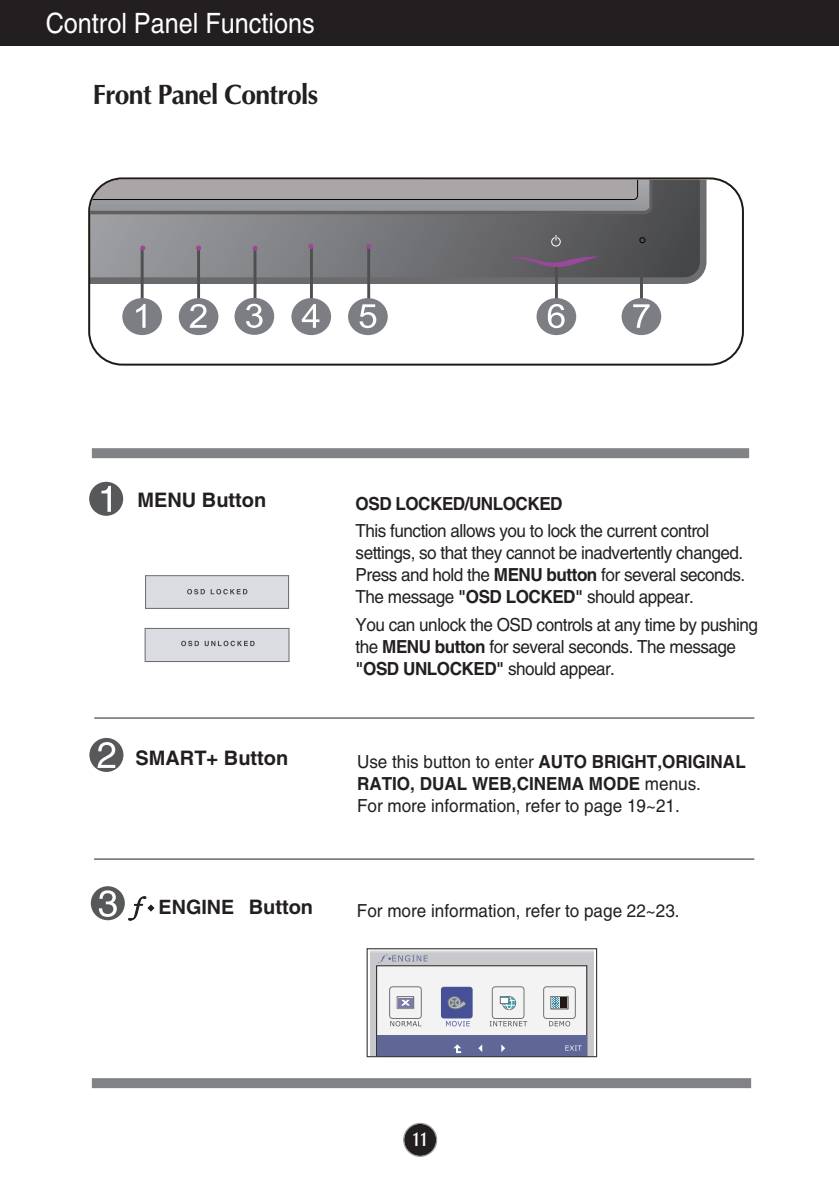
<style>
.page{position:relative;width:839px;height:1189px;background:#fff}
.page>*{position:absolute;margin:0;border:0;box-sizing:border-box;transform-origin:0 0}
.t1{font:28px "Helvetica";color:#fff;scale:.9 1}
.t2{font:700 28px "Optima";letter-spacing:-.03em;color:#231f20;scale:.95 1}
.t3{font:700 20px "Helvetica";color:#231f20}
.t4{font:700 20px "Optima";color:#fff;scale:.7 1}
.t5{font:700 19.8px "Helvetica";color:#231f20}
.t6{font:18px/22px "Helvetica";letter-spacing:-.03em;color:#231f20;scale:.95 1}
.t7{font:18px/21.6px "Helvetica";color:#231f20;scale:.95 1}
.t8{font:700 18px "Helvetica";letter-spacing:-.03em;color:#231f20;scale:.95 1}
.s1{font-weight:700}
.s2{font-size:20px}
</style>
<div class="page">
<div style="left:404px;top:1124px;width:32px;height:32px;background:#231f20;border-radius:50%"></div>
<div style="left:403px;top:1123px;width:34px;height:34px;border:1px solid #939598;border-radius:50%"></div>
<div style="left:0;top:0;width:839px;height:45px;background:#231f20"></div>
<svg style="left:88px;top:177px;width:656px;height:189px"></svg>
<hr style="left:141px;top:249px;width:3px;height:74px;background:#4f4e50">
<div style="left:122px;top:298px;width:40px;height:37px;background:#7c7e83;border-radius:50%"></div>
<svg style="left:136px;top:304px;width:9px;height:24px"></svg>
<hr style="left:367px;top:247px;width:3px;height:71px;background:#4f4e50">
<hr style="left:197px;top:248px;width:3px;height:67px;background:#4f4e50">
<hr style="left:253px;top:248px;width:3px;height:67px;background:#4f4e50">
<hr style="left:310px;top:248px;width:3px;height:67px;background:#4f4e50">
<div style="left:179px;top:298px;width:39px;height:37px;background:#7c7e83;border-radius:50%"></div>
<svg style="left:190px;top:304px;width:16px;height:24px"></svg>
<div style="left:234px;top:298px;width:40px;height:37px;background:#7c7e83;border-radius:50%"></div>
<svg style="left:246px;top:304px;width:16px;height:24px"></svg>
<div style="left:348px;top:298px;width:40px;height:37px;background:#7c7e83;border-radius:50%"></div>
<svg style="left:359px;top:304px;width:17px;height:24px"></svg>
<hr style="left:555px;top:264px;width:3px;height:56px;background:#4f4e50">
<div style="left:536px;top:298px;width:40px;height:37px;background:#7c7e83;border-radius:50%"></div>
<svg style="left:548px;top:304px;width:16px;height:24px"></svg>
<hr style="left:640px;top:247px;width:3px;height:73px;background:#4f4e50">
<div style="left:621px;top:298px;width:40px;height:37px;background:#7c7e83;border-radius:50%"></div>
<svg style="left:633px;top:304px;width:16px;height:24px"></svg>
<div style="left:291px;top:298px;width:40px;height:37px;background:#7c7e83;border-radius:50%"></div>
<svg style="left:302px;top:304px;width:17px;height:24px"></svg>
<svg style="left:550px;top:234px;width:11px;height:13px"></svg>
<svg style="left:512px;top:256px;width:87px;height:12px"></svg>
<svg style="left:639px;top:237px;width:6px;height:6px"></svg>
<svg style="left:140px;top:245px;width:5px;height:6px"></svg>
<svg style="left:196px;top:245px;width:5px;height:6px"></svg>
<svg style="left:252px;top:246px;width:5px;height:5px"></svg>
<svg style="left:308px;top:244px;width:5px;height:5px"></svg>
<svg style="left:366px;top:244px;width:5px;height:5px"></svg>
<svg style="left:90px;top:180px;width:562px;height:34px"></svg>
<hr style="left:94px;top:717px;width:660px;height:1px;background:#231f20">
<div style="left:92px;top:448px;width:657px;height:10px;background:#808285"></div>
<div style="left:92px;top:1078px;width:659px;height:10px;background:#808285"></div>
<div style="left:89px;top:738px;width:34px;height:34px;background:#57585a;border-radius:50%"></div>
<svg style="left:98px;top:742px;width:17px;height:26px"></svg>
<div style="left:89px;top:482px;width:34px;height:34px;background:#57585a;border-radius:50%"></div>
<svg style="left:101px;top:486px;width:10px;height:26px"></svg>
<div style="left:145px;top:575px;width:143px;height:33px;background:#dadce2"></div>
<div style="left:145px;top:575px;width:144px;height:34px;border:1px solid #656c70"></div>
<svg style="left:187px;top:589px;width:18px;height:5px"></svg>
<svg style="left:211px;top:589px;width:36px;height:5px"></svg>
<div style="left:145px;top:628px;width:144px;height:33px;background:#dadce2"></div>
<div style="left:145px;top:628px;width:144px;height:34px;border:1px solid #656c70"></div>
<svg style="left:181px;top:641px;width:18px;height:5px"></svg>
<svg style="left:205px;top:641px;width:50px;height:5px"></svg>
<hr style="left:94px;top:858px;width:660px;height:1px;background:#231f20">
<div style="left:91px;top:886px;width:34px;height:34px;background:#57585a;border-radius:50%"></div>
<svg style="left:99px;top:890px;width:18px;height:27px"></svg>
<svg style="left:128px;top:896px;width:26px;height:24px"></svg>
<div style="left:367px;top:948px;width:229px;height:108px;background:#c8c9cc"></div>
<img style="left:369px;top:950px;width:225px;height:2px">
<hr style="left:367px;top:948px;width:2px;height:109px;background:#fff">
<hr style="left:594px;top:948px;width:2px;height:108px;background:#fff">
<div style="left:376px;top:965px;width:211px;height:91px;background:#f3f3f3"></div>
<div style="left:377px;top:1035px;width:209px;height:21px;background:#5e6795"></div>
<svg style="left:501px;top:1044px;width:4px;height:8px"></svg>
<svg style="left:478px;top:1045px;width:4px;height:7px"></svg>
<svg style="left:565px;top:1045px;width:17px;height:5px"></svg>
<svg style="left:453px;top:1044px;width:9px;height:10px"></svg>
<div style="left:389px;top:986px;width:32px;height:32px;border:1px solid #727276;border-radius:3px"></div>
<div style="left:441px;top:986px;width:31px;height:32px;background:#455097;border-radius:3px"></div>
<div style="left:397px;top:996px;width:17px;height:12px;border:1px solid #6d7479"></div>
<div style="left:397px;top:996px;width:16px;height:12px;border:1px solid #6d7479"></div>
<svg style="left:398px;top:997px;width:14px;height:10px"></svg>
<svg style="left:401px;top:1000px;width:9px;height:5px"></svg>
<svg style="left:447px;top:996px;width:19px;height:14px"></svg>
<svg style="left:380px;top:954px;width:47px;height:8px"></svg>
<div style="left:366px;top:948px;width:231px;height:109px;border:1px solid #393735"></div>
<svg style="left:390px;top:1021px;width:31px;height:5px"></svg>
<svg style="left:446px;top:1021px;width:24px;height:5px"></svg>
<svg style="left:490px;top:986px;width:86px;height:40px"></svg>
<h1 class="t1" style="left:46px;top:13px;width:300px">Control Panel Functions</h1>
<h1 class="t2" style="left:93px;top:83px;width:239px">Front Panel Controls</h1>
<p class="t3" style="left:137px;top:492px;width:130px">MENU Button</p>
<p class="t8" style="left:355px;top:497px;width:219px">OSD LOCKED/UNLOCKED</p>
<p class="t6" style="left:355px;top:521px;width:411px">This function allows you to lock the current control settings, so that they cannot be inadvertently changed.<br>Press and hold the <span class="s1">MENU button</span> for several seconds.<br>The message <span class="s1">"OSD LOCKED"</span> should appear.</p>
<p class="t6" style="left:355px;top:615px;width:425px">You can unlock the OSD controls at any time by pushing the <span class="s1">MENU button</span> for several seconds. The message <span class="s1">"OSD UNLOCKED"</span> should appear.</p>
<p class="t3" style="left:135px;top:751px;width:154px">SMART+ Button</p>
<p class="t7" style="left:357px;top:753px;width:411px">Use this button to enter <span class="s1">AUTO BRIGHT,ORIGINAL<br>RATIO, DUAL WEB,CINEMA MODE</span> menus.<br>For more information, refer to page 19~21.</p>
<p class="t5" style="left:159px;top:900px;width:156px">ENGINE <span class="s2">Button</span></p>
<p class="t7" style="left:357px;top:902px;width:341px">For more information, refer to page 22~23.</p>
<p class="t4" style="left:412px;top:1131px;width:23px">11</p>
</div>
